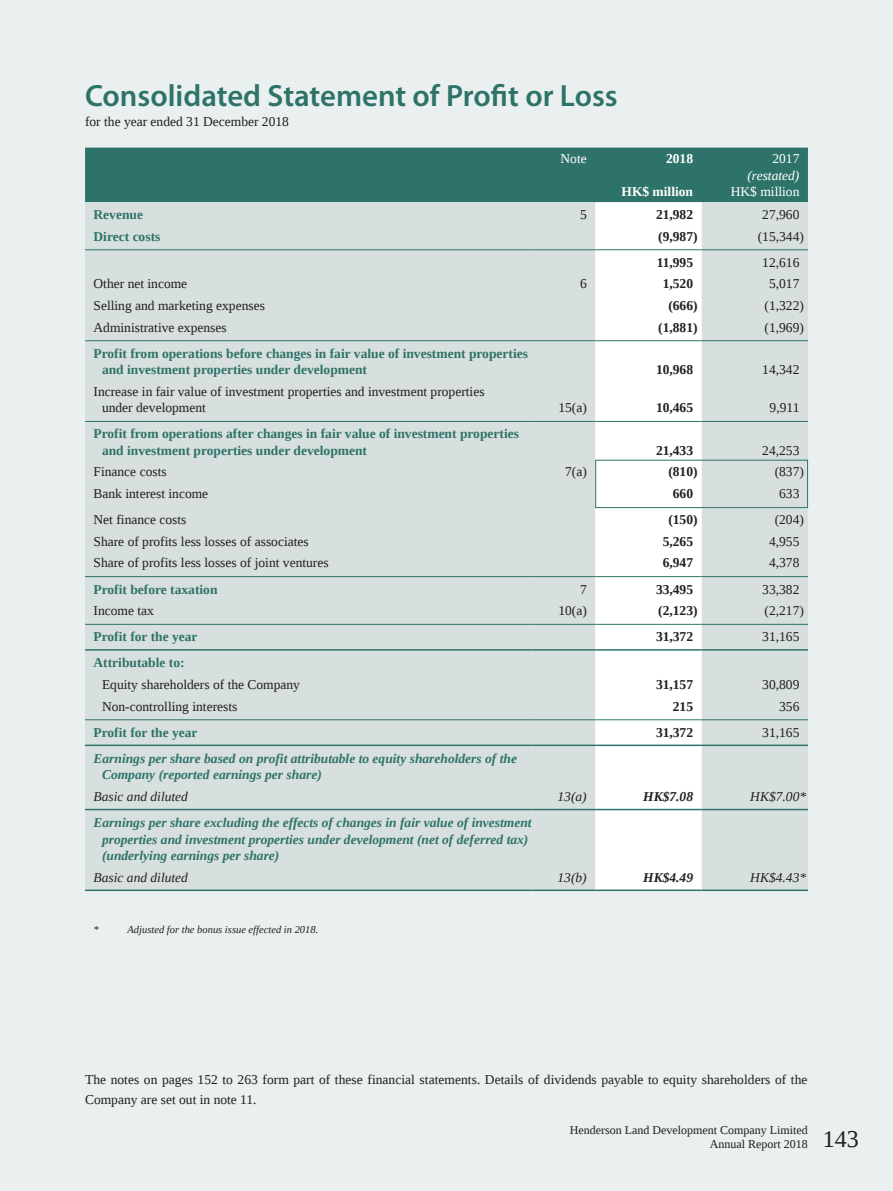
<style>
.page{position:relative;width:893px;height:1191px;background:#eaf0ef}
.page>*{position:absolute;margin:0;border:0;box-sizing:border-box;transform-origin:0 0}
.t1{font:600 30.75px "Myriad Pro";color:#2e7369}
.t2{font:13.5px/16.5px "Liberation Serif";color:#231f20}
.t3{font:700 13.5px/16.5px "Liberation Serif";color:#2e7369}
.t4{font:italic 700 13.5px/16.5px "Liberation Serif";color:#2e7369}
.t5{font:700 13.5px "Liberation Serif";color:#231f20}
.t6{font:italic 13.5px "Liberation Serif";color:#231f20}
.t7{font:13.5px "Liberation Serif";color:#fff}
.t8{font:700 13.5px "Liberation Serif";color:#fff}
.t9{font:italic 700 13.5px "Liberation Serif";color:#231f20}
.t10{font:italic 13.5px "Liberation Serif";color:#fff}
.t11{font:12px/14.2px "Liberation Serif";color:#231f20}
.t12{font:italic 10.5px "Liberation Serif";color:#231f20}
.s1{font-size:24px}
</style>
<div class="page">
<div style="left:85px;top:148px;width:723px;height:54px;background:#2e7369"></div>
<div style="left:85px;top:202px;width:723px;height:687px;background:#d8e0df"></div>
<div style="left:595px;top:202px;width:107px;height:687px;background:#fff"></div>
<hr style="left:85px;top:249px;width:446px;height:1px;background:#2e7369">
<hr style="left:531px;top:249px;width:64px;height:1px;background:#2e7369">
<hr style="left:595px;top:249px;width:107px;height:1px;background:#2e7369">
<hr style="left:702px;top:249px;width:106px;height:1px;background:#2e7369">
<hr style="left:85px;top:340px;width:446px;height:1px;background:#2e7369">
<hr style="left:531px;top:340px;width:64px;height:1px;background:#2e7369">
<hr style="left:595px;top:340px;width:107px;height:1px;background:#2e7369">
<hr style="left:702px;top:340px;width:106px;height:1px;background:#2e7369">
<hr style="left:85px;top:421px;width:446px;height:1px;background:#2e7369">
<hr style="left:531px;top:421px;width:64px;height:1px;background:#2e7369">
<hr style="left:595px;top:421px;width:107px;height:1px;background:#2e7369">
<hr style="left:702px;top:421px;width:106px;height:1px;background:#2e7369">
<div style="left:595px;top:460px;width:213px;height:48px;border:1px solid #2e7369"></div>
<hr style="left:85px;top:576px;width:446px;height:1px;background:#2e7369">
<hr style="left:531px;top:576px;width:64px;height:1px;background:#2e7369">
<hr style="left:595px;top:576px;width:107px;height:1px;background:#2e7369">
<hr style="left:702px;top:576px;width:106px;height:1px;background:#2e7369">
<hr style="left:85px;top:624px;width:446px;height:1px;background:#2e7369">
<hr style="left:531px;top:624px;width:64px;height:1px;background:#2e7369">
<hr style="left:595px;top:624px;width:107px;height:1px;background:#2e7369">
<hr style="left:702px;top:624px;width:106px;height:1px;background:#2e7369">
<hr style="left:85px;top:649px;width:446px;height:1px;background:#2e7369">
<hr style="left:531px;top:649px;width:64px;height:1px;background:#2e7369">
<hr style="left:595px;top:649px;width:107px;height:1px;background:#2e7369">
<hr style="left:702px;top:649px;width:106px;height:1px;background:#2e7369">
<hr style="left:85px;top:719px;width:446px;height:1px;background:#2e7369">
<hr style="left:531px;top:719px;width:64px;height:1px;background:#2e7369">
<hr style="left:595px;top:719px;width:107px;height:1px;background:#2e7369">
<hr style="left:702px;top:719px;width:106px;height:1px;background:#2e7369">
<hr style="left:85px;top:744px;width:446px;height:2px;background:#2e7369">
<hr style="left:531px;top:744px;width:64px;height:2px;background:#2e7369">
<hr style="left:595px;top:744px;width:107px;height:2px;background:#2e7369">
<hr style="left:702px;top:744px;width:106px;height:2px;background:#2e7369">
<hr style="left:85px;top:809px;width:446px;height:1px;background:#2e7369">
<hr style="left:531px;top:809px;width:64px;height:1px;background:#2e7369">
<hr style="left:595px;top:809px;width:107px;height:1px;background:#2e7369">
<hr style="left:702px;top:809px;width:106px;height:1px;background:#2e7369">
<hr style="left:85px;top:889px;width:446px;height:2px;background:#2e7369">
<hr style="left:531px;top:889px;width:64px;height:2px;background:#2e7369">
<hr style="left:595px;top:889px;width:107px;height:2px;background:#2e7369">
<hr style="left:702px;top:889px;width:106px;height:2px;background:#2e7369">
<h1 class="t1" style="left:85px;top:76px;width:534px">Consolidated Statement of Profit or Loss</h1>
<p class="t2" style="left:85px;top:113px;width:205px">for the year ended 31 December 2018</p>
<p class="t7" style="left:561px;top:150px;width:28px">Note</p>
<p class="t8" style="left:666px;top:150px;width:28px">2018</p>
<p class="t7" style="left:772px;top:150px;width:28px">2017</p>
<p class="t8" style="left:621px;top:183px;width:73px">HK$ million</p>
<p class="t10" style="left:747px;top:166px;width:53px">(restated)</p>
<p class="t7" style="left:731px;top:183px;width:70px">HK$ million</p>
<p class="t3" style="left:94px;top:206px;width:51px">Revenue</p>
<p class="t2" style="left:580px;top:206px;width:8px">5</p>
<p class="t5" style="left:656px;top:205px;width:39px">21,982</p>
<p class="t2" style="left:762px;top:206px;width:39px">27,960</p>
<p class="t3" style="left:94px;top:227px;width:68px">Direct costs</p>
<p class="t5" style="left:658px;top:227px;width:41px">(9,987)</p>
<p class="t2" style="left:758px;top:228px;width:48px">(15,344)</p>
<p class="t5" style="left:657px;top:253px;width:38px">11,995</p>
<p class="t2" style="left:762px;top:254px;width:39px">12,616</p>
<p class="t2" style="left:94px;top:275px;width:95px">Other net income</p>
<p class="t2" style="left:580px;top:275px;width:8px">6</p>
<p class="t5" style="left:663px;top:275px;width:32px">1,520</p>
<p class="t2" style="left:769px;top:275px;width:32px">5,017</p>
<p class="t2" style="left:94px;top:297px;width:173px">Selling and marketing expenses</p>
<p class="t5" style="left:668px;top:296px;width:31px">(666)</p>
<p class="t2" style="left:765px;top:297px;width:41px">(1,322)</p>
<p class="t2" style="left:94px;top:319px;width:135px">Administrative expenses</p>
<p class="t5" style="left:658px;top:318px;width:41px">(1,881)</p>
<p class="t2" style="left:765px;top:319px;width:41px">(1,969)</p>
<p class="t3" style="left:102px;top:344px;width:427px;text-indent:-9px">Profit from operations before changes in fair value of investment properties and investment properties under development</p>
<p class="t5" style="left:656px;top:360px;width:39px">10,968</p>
<p class="t2" style="left:762px;top:361px;width:39px">14,342</p>
<p class="t2" style="left:102px;top:383px;width:384px;text-indent:-9px">Increase in fair value of investment properties and investment properties under development</p>
<p class="t3" style="left:102px;top:425px;width:418px;text-indent:-9px">Profit from operations after changes in fair value of investment properties and investment properties under development</p>
<p class="t2" style="left:558px;top:399px;width:30px">15(a)</p>
<p class="t5" style="left:656px;top:398px;width:39px">10,465</p>
<p class="t2" style="left:770px;top:399px;width:31px">9,911</p>
<p class="t5" style="left:656px;top:441px;width:39px">21,433</p>
<p class="t2" style="left:762px;top:442px;width:39px">24,253</p>
<p class="t2" style="left:94px;top:463px;width:75px">Finance costs</p>
<p class="t2" style="left:565px;top:463px;width:23px">7(a)</p>
<p class="t5" style="left:668px;top:463px;width:31px">(810)</p>
<p class="t2" style="left:775px;top:463px;width:31px">(837)</p>
<p class="t2" style="left:94px;top:485px;width:116px">Bank interest income</p>
<p class="t5" style="left:673px;top:484px;width:22px">660</p>
<p class="t2" style="left:779px;top:485px;width:22px">633</p>
<p class="t2" style="left:94px;top:511px;width:94px">Net finance costs</p>
<p class="t5" style="left:668px;top:510px;width:31px">(150)</p>
<p class="t2" style="left:775px;top:511px;width:31px">(204)</p>
<p class="t2" style="left:94px;top:533px;width:217px">Share of profits less losses of associates</p>
<p class="t5" style="left:663px;top:532px;width:32px">5,265</p>
<p class="t2" style="left:769px;top:533px;width:32px">4,955</p>
<p class="t2" style="left:94px;top:554px;width:237px">Share of profits less losses of joint ventures</p>
<p class="t5" style="left:663px;top:554px;width:32px">6,947</p>
<p class="t2" style="left:769px;top:554px;width:32px">4,378</p>
<p class="t3" style="left:94px;top:580px;width:125px">Profit before taxation</p>
<p class="t2" style="left:580px;top:580px;width:8px">7</p>
<p class="t5" style="left:656px;top:580px;width:39px">33,495</p>
<p class="t2" style="left:762px;top:580px;width:39px">33,382</p>
<p class="t2" style="left:94px;top:602px;width:62px">Income tax</p>
<p class="t2" style="left:558px;top:602px;width:30px">10(a)</p>
<p class="t5" style="left:658px;top:601px;width:41px">(2,123)</p>
<p class="t2" style="left:765px;top:602px;width:41px">(2,217)</p>
<p class="t3" style="left:94px;top:628px;width:106px">Profit for the year</p>
<p class="t5" style="left:656px;top:627px;width:39px">31,372</p>
<p class="t2" style="left:762px;top:628px;width:39px">31,165</p>
<p class="t3" style="left:94px;top:654px;width:93px">Attributable to:</p>
<p class="t2" style="left:102px;top:676px;width:199px">Equity shareholders of the Company</p>
<p class="t5" style="left:656px;top:675px;width:39px">31,157</p>
<p class="t2" style="left:762px;top:676px;width:39px">30,809</p>
<p class="t2" style="left:102px;top:697px;width:137px">Non-controlling interests</p>
<p class="t5" style="left:673px;top:697px;width:22px">215</p>
<p class="t2" style="left:779px;top:697px;width:22px">356</p>
<p class="t3" style="left:94px;top:723px;width:106px">Profit for the year</p>
<p class="t5" style="left:656px;top:723px;width:39px">31,372</p>
<p class="t2" style="left:762px;top:724px;width:39px">31,165</p>
<p class="t4" style="left:102px;top:750px;width:416px;text-indent:-9px">Earnings per share based on profit attributable to equity shareholders of the<br>Company (reported earnings per share)</p>
<p class="t6" style="left:94px;top:787px;width:96px">Basic and diluted</p>
<p class="t6" style="left:558px;top:787px;width:31px">13(a)</p>
<p class="t9" style="left:643px;top:787px;width:51px">HK$7.08</p>
<p class="t6" style="left:750px;top:787px;width:57px">HK$7.00*</p>
<p class="t4" style="left:102px;top:814px;width:431px;text-indent:-9px">Earnings per share excluding the effects of changes in fair value of investment properties and investment properties under development (net of deferred tax) (underlying earnings per share)</p>
<p class="t6" style="left:94px;top:868px;width:96px">Basic and diluted</p>
<p class="t6" style="left:558px;top:868px;width:31px">13(b)</p>
<p class="t9" style="left:643px;top:868px;width:51px">HK$4.49</p>
<p class="t6" style="left:750px;top:868px;width:57px">HK$4.43*</p>
<p class="t12" style="left:94px;top:922px;width:7px">*</p>
<p class="t12" style="left:128px;top:922px;width:192px">Adjusted for the bonus issue effected in 2018.</p>
<p class="t2" style="left:85px;top:1069px;width:724px;line-height:19.5px">The notes on pages 152 to 263 form part of these financial statements. Details of dividends payable to equity shareholders of the<br>Company are set out in note 11.</p>
<p class="t11" style="left:710px;top:1123px;width:151px;text-indent:-140px">Henderson Land Development Company Limited<br>Annual Report 2018 <span class="s1">143</span></p>
</div>
